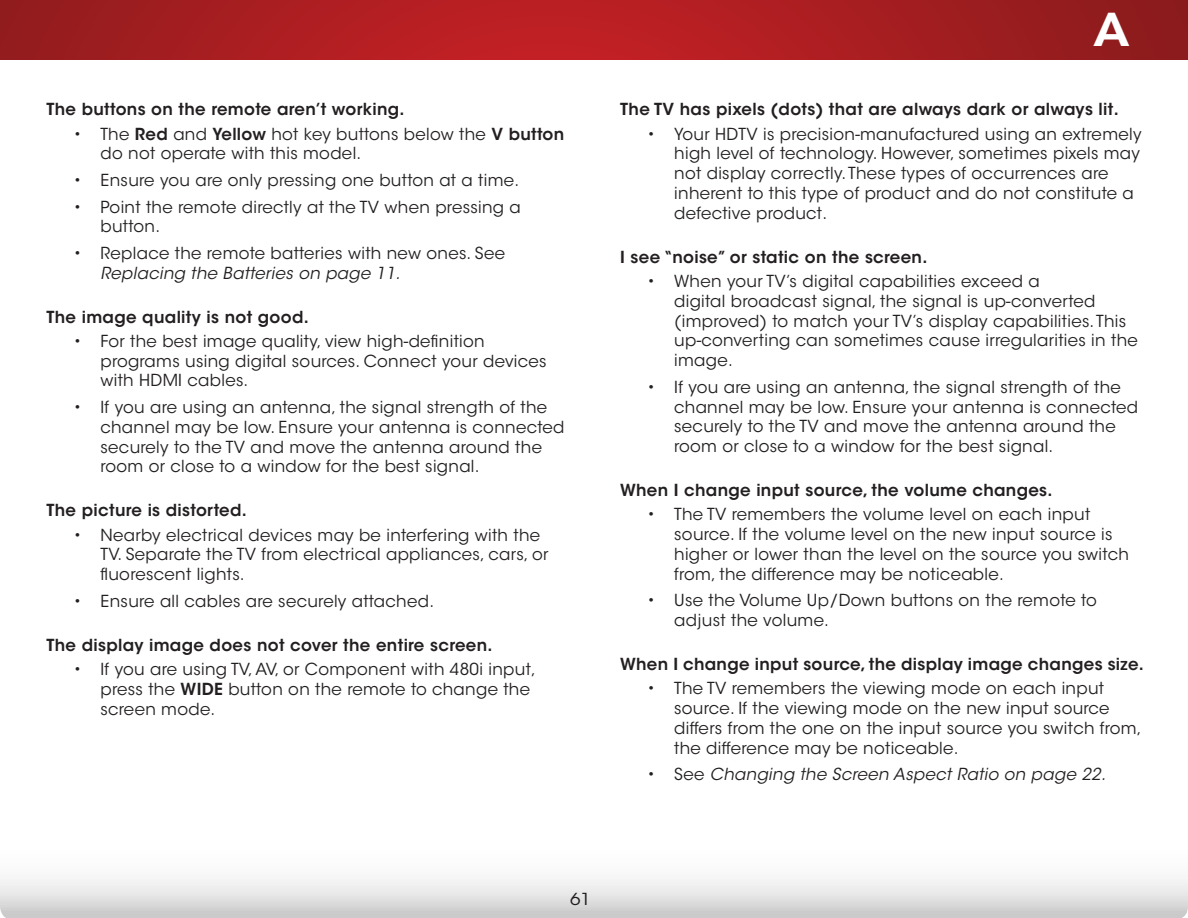
<style>
.page{position:relative;width:1188px;height:918px;background:#fff}
.page>*{position:absolute;margin:0;border:0;box-sizing:border-box;transform-origin:0 0}
.t1{font:600 45px "ITC Avant Garde Std";color:#fff;scale:1.1 1}
.t2{font:16.5px/19.8px "ITC Avant Garde Std";letter-spacing:.02em;color:#231f20}
.t3{font:600 16.5px "ITC Avant Garde Std";letter-spacing:.02em;color:#231f20}
.t4{font:italic 16.5px "ITC Avant Garde Std";color:#231f20}
.t5{font:16.5px "ITC Avant Garde Std";letter-spacing:.02em;color:#231f20;scale:1.1 1}
.s1{font-weight:600}
.s2{font-style:normal}
</style>
<div class="page">
<svg style="left:0;top:879px;width:1188px;height:39px"></svg>
<svg style="left:0;top:0;width:1188px;height:59px;background:#a81d20"></svg>
<p class="t3" style="left:46px;top:99px;width:360px">The buttons on the remote aren’t working.</p>
<p class="t2" style="left:100px;top:124px;width:465px;text-indent:-27px">• The <span class="s1">Red</span> and <span class="s1">Yellow</span> hot key buttons below the <span class="s1">V button </span>do not operate with this model.</p>
<p class="t2" style="left:73px;top:170px;width:447px">• Ensure you are only pressing one button at a time.</p>
<p class="t2" style="left:100px;top:197px;width:422px;text-indent:-27px">• Point the remote directly at the TV when pressing a button.</p>
<p class="t2" style="left:73px;top:243px;width:433px">• Replace the remote batteries with new ones. See</p>
<p class="t4" style="left:100px;top:263px;width:305px">Replacing the Batteries on page 11.</p>
<p class="t3" style="left:47px;top:306px;width:264px">The image quality is not good.</p>
<p class="t2" style="left:100px;top:331px;width:448px;text-indent:-27px">• For the best image quality, view high-definition programs using digital sources. Connect your devices with HDMI cables.</p>
<p class="t2" style="left:100px;top:397px;width:465px;text-indent:-27px">• If you are using an antenna, the signal strength of the channel may be low. Ensure your antenna is connected securely to the TV and move the antenna around the room or close to a window for the best signal.</p>
<p class="t3" style="left:47px;top:500px;width:202px">The picture is distorted.</p>
<p class="t2" style="left:100px;top:525px;width:450px;text-indent:-27px">• Nearby electrical devices may be interfering with the<br>TV. Separate the TV from electrical appliances, cars, or fluorescent lights.</p>
<p class="t2" style="left:74px;top:591px;width:362px">• Ensure all cables are securely attached.</p>
<p class="t3" style="left:47px;top:634px;width:448px">The display image does not cover the entire screen.</p>
<p class="t2" style="left:100px;top:659px;width:437px;text-indent:-27px">• If you are using TV, AV, or Component with 480i input, press the <span class="s1">WIDE</span></p>
<p class="t2" style="left:228px;top:679px;width:303px">button on the remote to change the</p>
<p class="t2" style="left:100px;top:699px;width:116px">screen mode.</p>
<h1 class="t1" style="left:1093px;top:1px;width:34px">A</h1>
<p class="t3" style="left:620px;top:99px;width:500px">The TV has pixels (dots) that are always dark or always lit.</p>
<p class="t2" style="left:674px;top:124px;width:469px;text-indent:-27px">• Your HDTV is precision-manufactured using an extremely high level of technology. However, sometimes pixels may not display correctly. These types of occurrences are inherent to this type of product and do not constitute a defective product.</p>
<p class="t3" style="left:620px;top:246px;width:309px">I see “noise” or static on the screen.</p>
<p class="t2" style="left:674px;top:271px;width:465px;text-indent:-27px">• When your TV’s digital capabilities exceed a<br>digital broadcast signal, the signal is up-converted (improved) to match your TV’s display capabilities. This up-converting can sometimes cause irregularities in the image.</p>
<p class="t2" style="left:674px;top:377px;width:465px;text-indent:-27px">• If you are using an antenna, the signal strength of the channel may be low. Ensure your antenna is connected securely to the TV and move the antenna around the room or close to a window for the best signal.</p>
<p class="t3" style="left:620px;top:480px;width:434px">When I change input source, the volume changes.</p>
<p class="t2" style="left:674px;top:505px;width:456px;text-indent:-27px">• The TV remembers the volume level on each input source. If the volume level on the new input source is higher or lower than the level on the source you switch from, the difference may be noticeable.</p>
<p class="t2" style="left:674px;top:591px;width:424px;text-indent:-27px">• Use the Volume Up/Down buttons on the remote to adjust the volume.</p>
<p class="t3" style="left:620px;top:654px;width:525px">When I change input source, the display image changes size.</p>
<p class="t2" style="left:674px;top:679px;width:469px;text-indent:-27px">• The TV remembers the viewing mode on each input source. If the viewing mode on the new input source differs from the one on the input source you switch from, the difference may be noticeable.</p>
<p class="t4" style="left:647px;top:764px;width:464px"><span class="s2">• S e e</span> Changing the Screen Aspect Ratio on page 22.</p>
<p class="t5" style="left:570px;top:889px;width:21px">61</p>
</div>
